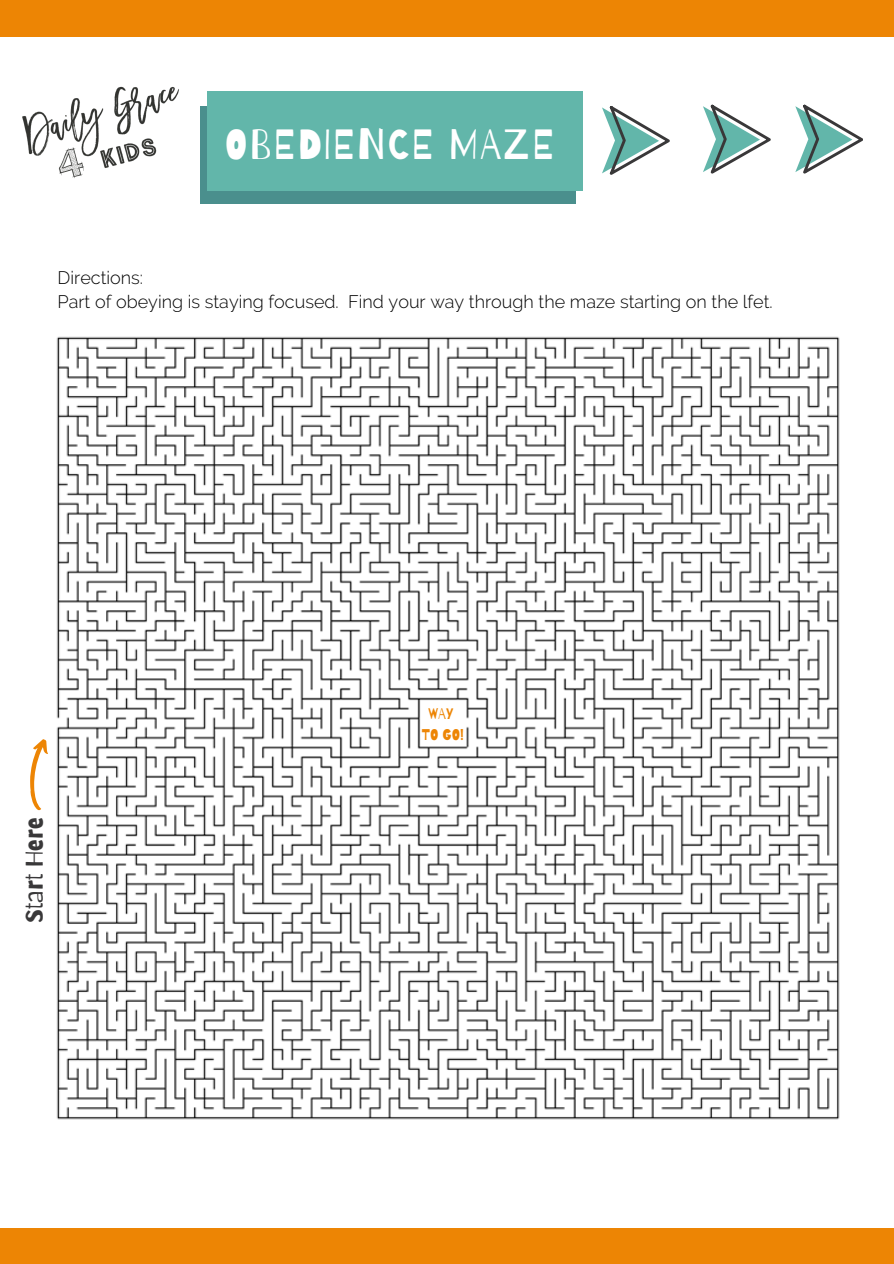
<style>
.page{position:relative;width:894px;height:1264px;background:#fff}
.page>*{position:absolute;margin:0;border:0;box-sizing:border-box;transform-origin:0 0}
.t1{font:42px "Barriecito";letter-spacing:.055em;color:#fff}
.t2{font:24px "Barriecito";color:#393839}
.t3{font:300 18px "Raleway";color:#000}
.t4{font:15.45px "Barriecito";color:#ed8504}
</style>
<div class="page">
<div style="left:0;top:1227px;width:893px;height:36px;background:#ed8504"></div>
<div style="left:0;top:0;width:893px;height:37px;background:#ed8504"></div>
<div style="left:200px;top:106px;width:375px;height:98px;background:#4a8f8d"></div>
<div style="left:207px;top:91px;width:375px;height:99px;background:#62b6aa"></div>
<img style="left:22px;top:86px;width:157px;height:92px">
<svg style="left:602px;top:106px;width:67px;height:69px"></svg>
<svg style="left:703px;top:105px;width:67px;height:68px"></svg>
<svg style="left:795px;top:105px;width:67px;height:68px"></svg>
<img style="left:56px;top:336px;width:784px;height:784px">
<svg style="left:30px;top:739px;width:18px;height:71px"></svg>
<p class="t1" style="left:225px;top:119px;width:331px">OBEDIENCE MAZE</p>
<p class="t3" style="left:58px;top:267px;width:87px">Directions:</p>
<p class="t3" style="left:58px;top:291px;width:716px">Part of obeying is staying focused. Find your way through the maze starting on the lfet.</p>
<p class="t2" style="left:20px;top:923px;width:107px;rotate:-90deg">Start Here</p>
<p class="t4" style="left:428px;top:704px;width:27px">WAY</p>
<p class="t4" style="left:422px;top:725px;width:43px">TO GO!</p>
</div>
